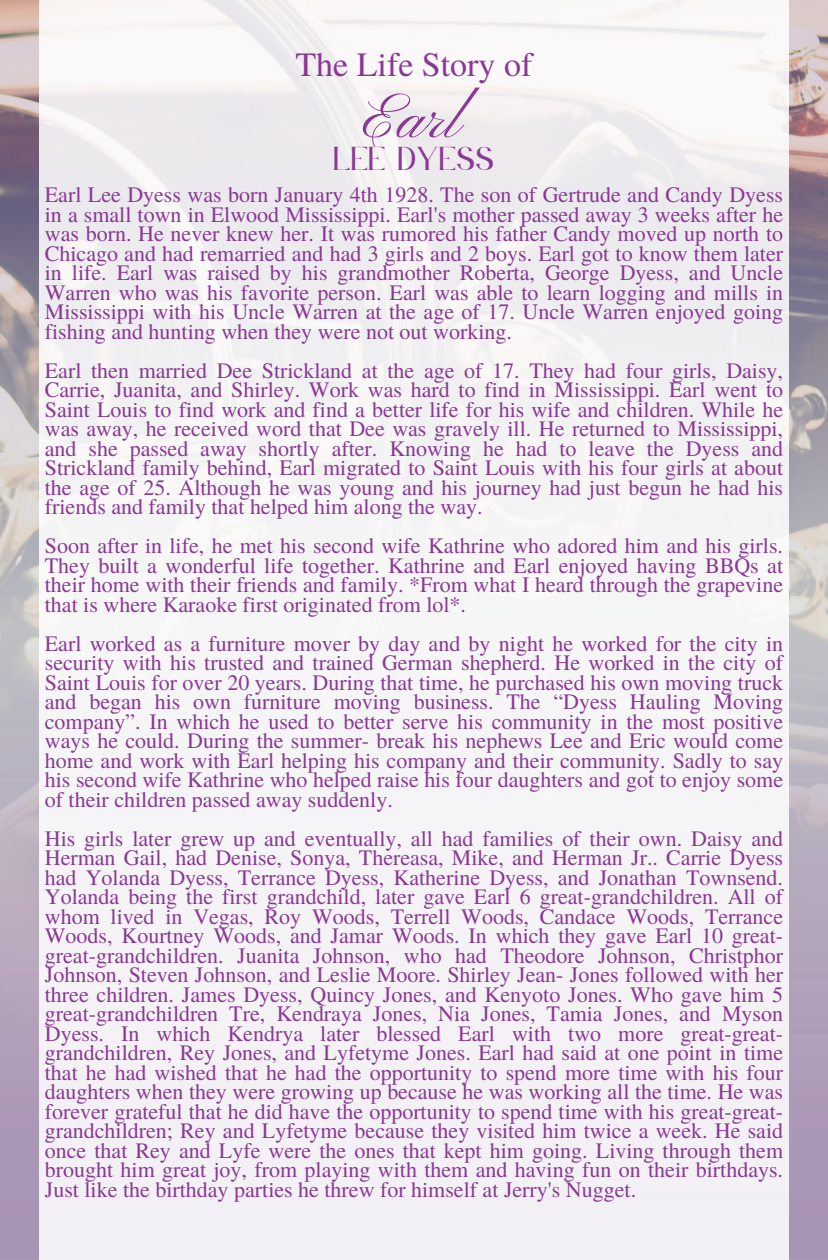
<style>
.page{position:relative;width:828px;height:1260px;background:#fff}
.page>*{position:absolute;margin:0;border:0;box-sizing:border-box;transform-origin:0 0}
.t1{font:64.2px "Pinyon Script";color:#8a3895}
.t2{font:34px "Te X Gyre Termes";color:#8a3895}
.t3{font:29px "Le Jour Serif";color:#8a3895}
.t4{font:22px/19.6px "Te X Gyre Termes";color:#8a3895;text-align:justify}
</style>
<div class="page">
<img style="left:0;top:0;width:828px;height:1260px">
<div style="left:39px;top:0;width:750px;height:1260px;background:#f5f3f5"></div>
<h2 class="t2" style="left:296px;top:40px;width:238px">The Life Story of</h2>
<h1 class="t1" style="left:364px;top:82px;width:101px">Earl</h1>
<h3 class="t3" style="left:334px;top:143px;width:162px">LEE DYESS</h3>
<p class="t4" style="left:45px;top:184px;width:740px">Earl Lee Dyess was born January 4th 1928. The son of Gertrude and Candy Dyess in a small town in Elwood Mississippi. Earl's mother passed away 3 weeks after he was born. He never knew her. It was rumored his father Candy moved up north to Chicago and had remarried and had 3 girls and 2 boys. Earl got to know them later in life. Earl was raised by his grandmother Roberta, George Dyess, and Uncle Warren who was his favorite person. Earl was able to learn logging and mills in Mississippi with his Uncle Warren at the age of 17. Uncle Warren enjoyed going fishing and hunting when they were not out working.</p>
<p class="t4" style="left:45px;top:360px;width:740px">Earl then married Dee Strickland at the age of 17. They had four girls, Daisy, Carrie, Juanita, and Shirley. Work was hard to find in Mississippi. Earl went to Saint Louis to find work and find a better life for his wife and children. While he was away, he received word that Dee was gravely ill. He returned to Mississippi, and she passed away shortly after. Knowing he had to leave the Dyess and Strickland family behind, Earl migrated to Saint Louis with his four girls at about the age of 25. Although he was young and his journey had just begun he had his friends and family that helped him along the way.</p>
<p class="t4" style="left:45px;top:535px;width:740px">Soon after in life, he met his second wife Kathrine who adored him and his girls.<br>They built a wonderful life together. Kathrine and Earl enjoyed having BBQs at their home with their friends and family. *From what I heard through the grapevine that is where Karaoke first originated from lol*.</p>
<p class="t4" style="left:45px;top:633px;width:740px">Earl worked as a furniture mover by day and by night he worked for the city in security with his trusted and trained German shepherd. He worked in the city of Saint Louis for over 20 years. During that time, he purchased his own moving truck and began his own furniture moving business. The “Dyess Hauling Moving company”. In which he used to better serve his community in the most positive ways he could. During the summer- break his nephews Lee and Eric would come home and work with Earl helping his company and their community. Sadly to say his second wife Kathrine who helped raise his four daughters and got to enjoy some of their children passed away suddenly.</p>
<p class="t4" style="left:45px;top:828px;width:740px">His girls later grew up and eventually, all had families of their own. Daisy and Herman Gail, had Denise, Sonya, Thereasa, Mike, and Herman Jr.. Carrie Dyess had Yolanda Dyess, Terrance Dyess, Katherine Dyess, and Jonathan Townsend.<br>Yolanda being the first grandchild, later gave Earl 6 great-grandchildren. All of whom lived in Vegas, Roy Woods, Terrell Woods, Candace Woods, Terrance Woods, Kourtney Woods, and Jamar Woods. In which they gave Earl 10 great&shy;great-grandchildren. Juanita Johnson, who had Theodore Johnson, Christphor Johnson, Steven Johnson, and Leslie Moore. Shirley Jean- Jones followed with her three children. James Dyess, Quincy Jones, and Kenyoto Jones. Who gave him 5 great-grandchildren Tre, Kendraya Jones, Nia Jones, Tamia Jones, and Myson Dyess. In which Kendrya later blessed Earl with two more great-great&shy;grandchildren, Rey Jones, and Lyfetyme Jones. Earl had said at one point in time that he had wished that he had the opportunity to spend more time with his four daughters when they were growing up because he was working all the time. He was forever grateful that he did have the opportunity to spend time with his great-great&shy;grandchildren; Rey and Lyfetyme because they visited him twice a week. He said once that Rey and Lyfe were the ones that kept him going. Living through them brought him great joy, from playing with them and having fun on their birthdays.<br>Just like the birthday parties he threw for himself at Jerry's Nugget.</p>
</div>
